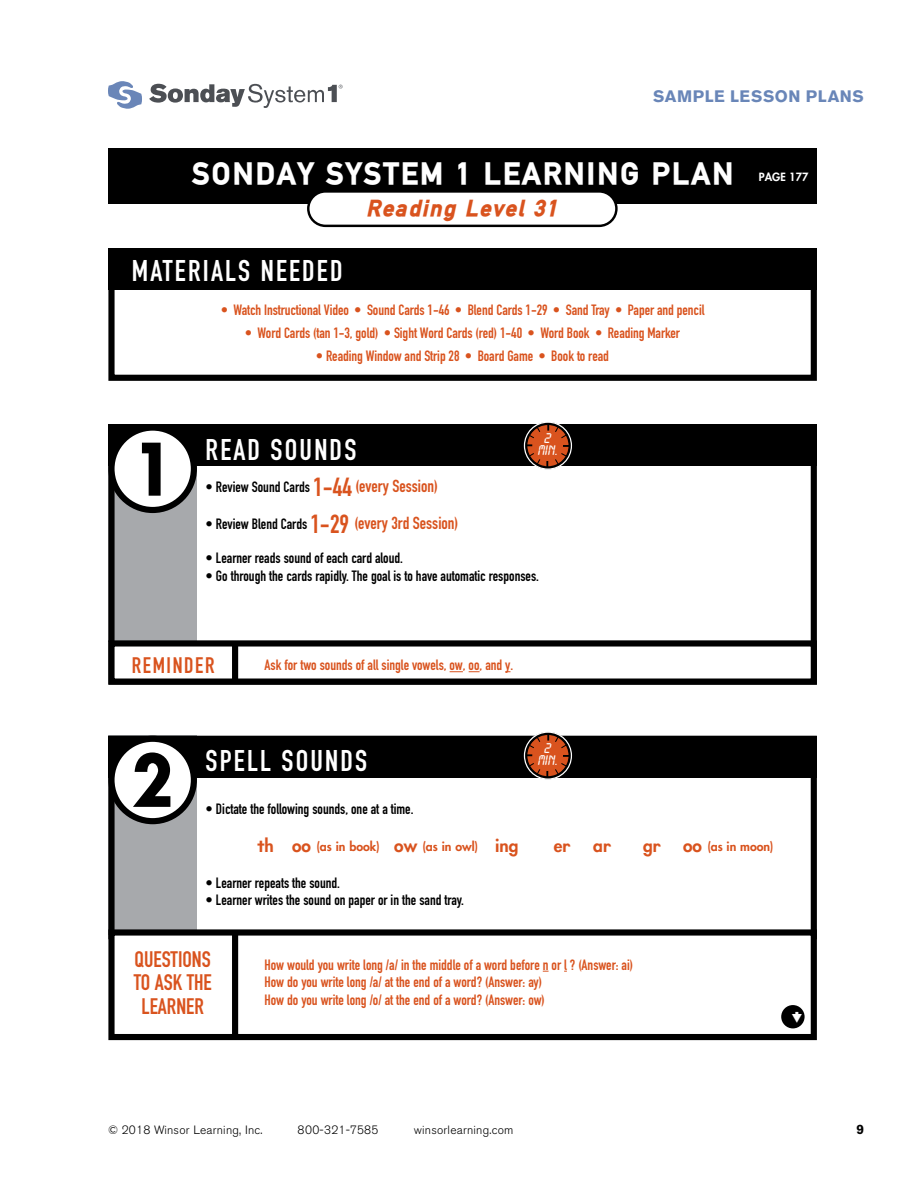
<style>
.page{position:relative;width:918px;height:1188px;background:#fff}
.page>*{position:absolute;margin:0;border:0;box-sizing:border-box;transform-origin:0 0}
.t1{font:800 67.65px "Funkura 2 Xtra";color:#000}
.t2{font:29.55px "DIN Engschrift";letter-spacing:.075em;color:#fff}
.t3{font:29.55px "DIN La Vigne";color:#fff}
.t4{font:22.2px/23.4px "DIN Engschrift";color:#d9531e;text-align:center}
.t5{font:italic 22.2px "DIN La Vigne";letter-spacing:.095em;color:#d9531e}
.t6{font:22.2px "DIN Engschrift";letter-spacing:.075em;color:#d9531e}
.t7{font:800 17.25px "Funkura";color:#d9531e}
.t8{font:700 16.5px "Akzidenz Grotesk BE";letter-spacing:.035em;color:#6986b8}
.t9{font:14.7px/17.7px "DIN Engschrift";letter-spacing:-.005em;color:#d9531e}
.t10{font:14.7px "DIN Engschrift";color:#000}
.t11{font:14.7px/12.3px "Lcd Plain";color:#fff;text-align:center}
.t12{font:700 13.5px "Akzidenz Grotesk BE";color:#000}
.t13{font:800 12.3px "Funkura";color:#d9531e}
.t14{font:300 12px "Akzidenz Grotesk BE";letter-spacing:.02em;color:#000}
.t15{font:800 11.1px "Funkura";color:#fff}
.s1{font-size:25.8px;color:#d9531e}
.s2{font-size:17.25px;color:#d9531e}
.s3{font-size:17.25px}
</style>
<div class="page">
<svg style="left:108px;top:81px;width:34px;height:28px"></svg>
<svg style="left:149px;top:84px;width:194px;height:24px"></svg>
<div style="left:108px;top:425px;width:89px;height:217px;background:#a7a9ac"></div>
<div style="left:108px;top:248px;width:709px;height:133px;border:6px solid #000"></div>
<div style="left:108px;top:248px;width:709px;height:42px;background:#000"></div>
<div style="left:108px;top:425px;width:709px;height:41px;background:#000"></div>
<div style="left:108px;top:148px;width:709px;height:56px;background:#000"></div>
<svg style="left:108px;top:430px;width:89px;height:83px"></svg>
<div style="left:108px;top:640px;width:709px;height:45px;border:6px solid #000"></div>
<div style="left:108px;top:736px;width:89px;height:199px;background:#a7a9ac"></div>
<div style="left:108px;top:736px;width:709px;height:42px;background:#000"></div>
<svg style="left:307px;top:192px;width:311px;height:35px"></svg>
<div style="left:232px;top:644px;width:6px;height:35px;background:#000"></div>
<div style="left:527px;top:424px;width:42px;height:43px;background:#d9531e;border-radius:50%"></div>
<svg style="left:555px;top:453px;width:13px;height:13px"></svg>
<svg style="left:527px;top:453px;width:21px;height:15px"></svg>
<svg style="left:526px;top:425px;width:15px;height:21px"></svg>
<svg style="left:555px;top:425px;width:13px;height:14px"></svg>
<div style="left:524px;top:422px;width:48px;height:47px;border:3px solid #000;border-radius:50%"></div>
<div style="left:524px;top:422px;width:48px;height:48px;border:1px solid #fff;border-radius:50%"></div>
<div style="left:108px;top:736px;width:709px;height:203px;border:6px solid #000"></div>
<div style="left:527px;top:734px;width:42px;height:43px;background:#d9531e;border-radius:50%"></div>
<svg style="left:555px;top:763px;width:13px;height:13px"></svg>
<svg style="left:527px;top:763px;width:21px;height:15px"></svg>
<svg style="left:526px;top:735px;width:15px;height:21px"></svg>
<svg style="left:555px;top:735px;width:13px;height:14px"></svg>
<div style="left:524px;top:732px;width:48px;height:47px;border:3px solid #000;border-radius:50%"></div>
<div style="left:524px;top:732px;width:48px;height:48px;border:1px solid #fff;border-radius:50%"></div>
<svg style="left:108px;top:736px;width:89px;height:88px"></svg>
<svg style="left:450px;top:671px;width:13px;height:1px"></svg>
<div style="left:111px;top:932px;width:703px;height:105px;background:#fff"></div>
<div style="left:108px;top:929px;width:709px;height:111px;border:6px solid #000"></div>
<div style="left:232px;top:932px;width:6px;height:105px;background:#000"></div>
<div style="left:781px;top:1005px;width:24px;height:23px;background:#000;border-radius:50%"></div>
<p class="t8" style="left:653px;top:86px;width:212px">SAMPLE LESSON PLANS</p>
<h2 class="t3" style="left:193px;top:156px;width:542px">SONDAY SYSTEM 1 LEARNING PLAN</h2>
<h3 class="t5" style="left:366px;top:195px;width:192px">Reading Level 31</h3>
<h2 class="t2" style="left:132px;top:254px;width:212px">MATERIALS NEEDED</h2>
<p class="t9" style="left:221px;top:301px;width:485px">• Watch Instructional Video • Sound Cards 1-46 • Blend Cards 1-29 • Sand Tray • Paper and pencil</p>
<p class="t9" style="left:245px;top:324px;width:437px">• Word Cards (tan 1-3, gold) • Sight Word Cards (red) 1-40 • Word Book • Reading Marker</p>
<p class="t9" style="left:316px;top:347px;width:295px">• Reading Window and Strip 28 • Board Game • Book to read</p>
<h1 class="t1" style="left:133px;top:425px;width:41px">1</h1>
<p class="t11" style="left:538px;top:432px;width:21px">2<br>MIN.</p>
<h2 class="t2" style="left:206px;top:432px;width:152px">READ SOUNDS</h2>
<p class="t10" style="left:206px;top:479px;width:234px">• Review Sound Cards <span class="s1">1-44</span> <span class="s2">(every Session)</span></p>
<p class="t10" style="left:206px;top:516px;width:254px">• Review Blend Cards <span class="s1">1-29</span> <span class="s2">(every 3rd Session)</span></p>
<p class="t10" style="left:206px;top:549px;width:199px">• Learner reads sound of each card aloud.</p>
<p class="t10" style="left:206px;top:567px;width:335px">• Go through the cards rapidly. The goal is to have automatic responses.</p>
<p class="t15" style="left:759px;top:169px;width:51px">PAGE 177</p>
<h3 class="t6" style="left:132px;top:652px;width:84px">REMINDER</h3>
<p class="t9" style="left:265px;top:656px;width:250px">Ask for two sounds of all single vowels, ow, oo, and y.</p>
<h1 class="t1" style="left:133px;top:736px;width:41px">2</h1>
<p class="t11" style="left:538px;top:742px;width:21px">2<br>MIN.</p>
<h2 class="t2" style="left:206px;top:744px;width:163px">SPELL SOUNDS</h2>
<p class="t10" style="left:206px;top:800px;width:209px">• Dictate the following sounds, one at a time.</p>
<p class="t13" style="left:258px;top:838px;width:262px"><span class="s3">th oo</span> (as in book) <span class="s3">ow</span> (as in owl) <span class="s3">ing</span></p>
<p class="t7" style="left:554px;top:834px;width:18px">er</p>
<p class="t7" style="left:593px;top:834px;width:19px">ar</p>
<p class="t7" style="left:643px;top:834px;width:19px">gr</p>
<p class="t13" style="left:683px;top:838px;width:92px"><span class="s3">oo</span> (as in moon)</p>
<p class="t10" style="left:206px;top:874px;width:136px">• Learner repeats the sound.</p>
<p class="t10" style="left:206px;top:892px;width:260px">• Learner writes the sound on paper or in the sand tray.</p>
<h3 class="t4" style="left:134px;top:948px;width:79px">QUESTIONS<br>TO ASK THE<br>LEARNER</h3>
<p class="t9" style="left:265px;top:956px;width:370px">How would you write long /a/ in the middle of a word before n or l ? (Answer: ai)<br>How do you write long /a/ at the end of a word? (Answer: ay)<br>How do you write long /o/ at the end of a word? (Answer: ow)</p>
<p class="t14" style="left:108px;top:1123px;width:156px">© 2018 Winsor Learning, Inc.</p>
<p class="t14" style="left:298px;top:1123px;width:82px">800-321-7585</p>
<p class="t14" style="left:414px;top:1123px;width:101px">winsorlearning.com</p>
<p class="t12" style="left:856px;top:1121px;width:9px">9</p>
</div>
